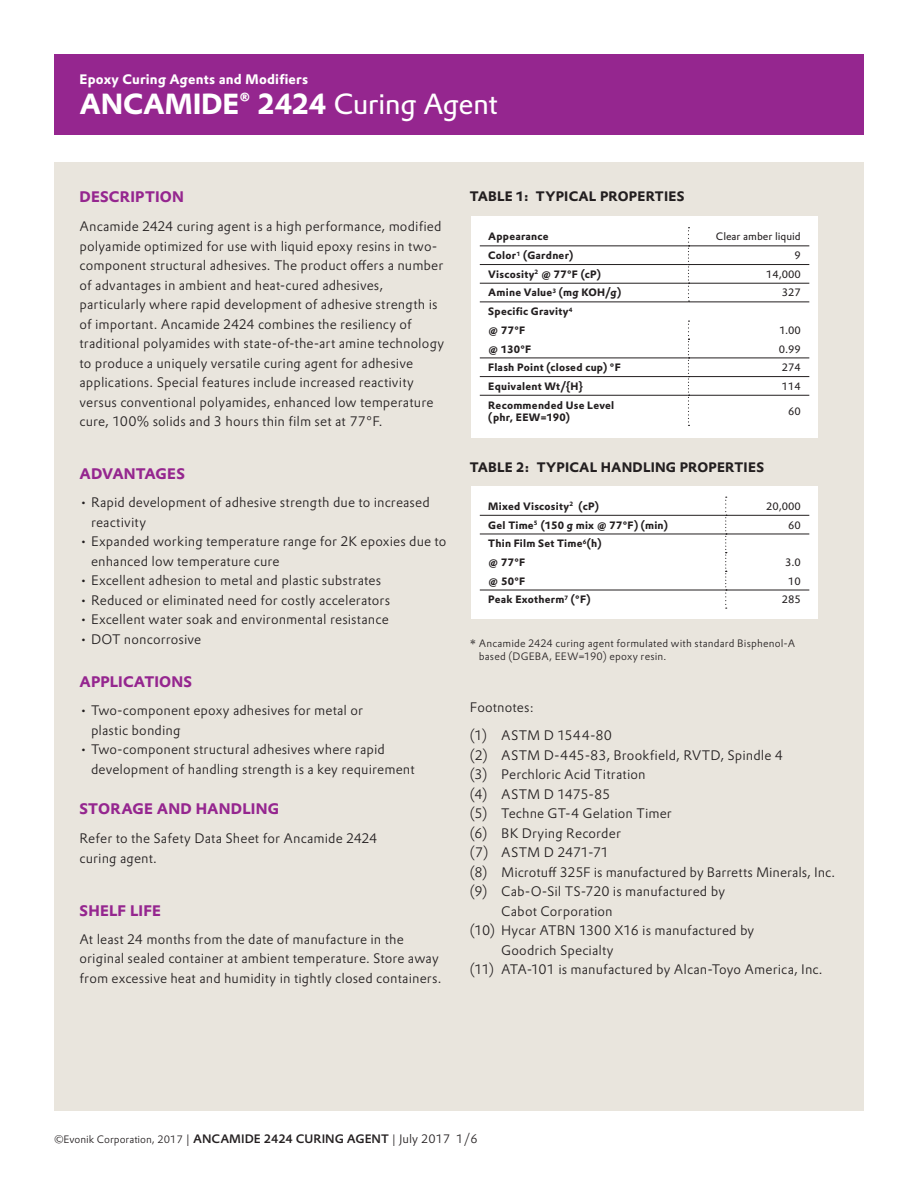
<style>
.page{position:relative;width:918px;height:1188px;background:#fff}
.page>*{position:absolute;margin:0;border:0;box-sizing:border-box;transform-origin:0 0}
.t1{font:700 28.5px "Evonik Prokyon";letter-spacing:-.005em;color:#fff}
.t2{font:700 15px "Evonik Prokyon";letter-spacing:.01em;color:#95268f}
.t3{font:300 13.5px/19.5px "Evonik Prokyon";letter-spacing:.01em;color:#231f20}
.t4{font:700 13.5px "Evonik Prokyon";letter-spacing:.01em;color:#231f20}
.t5{font:700 13.5px "Evonik Prokyon";letter-spacing:.015em;color:#fff}
.t6{font:700 10.5px/18.6px "Evonik Prokyon";letter-spacing:.02em;color:#231f20}
.t7{font:300 10.5px/13.5px "Evonik Prokyon";letter-spacing:.015em;color:#231f20}
.t8{font:10.5px "Evonik Prokyon";color:#231f20}
.s1{font-weight:400}
.s2{font-size:12px}
.s3{font-weight:500;font-size:12px}
</style>
<div class="page">
<div style="left:54px;top:54px;width:810px;height:81px;background:#95268f"></div>
<div style="left:54px;top:162px;width:810px;height:948px;background:#e9e5dd"></div>
<div style="left:471px;top:216px;width:347px;height:221px;background:#fff"></div>
<hr style="left:480px;top:376px;width:208px;height:1px;background:#231f20">
<hr style="left:480px;top:395px;width:208px;height:1px;background:#231f20">
<hr style="left:689px;top:376px;width:120px;height:1px;background:#231f20">
<hr style="left:689px;top:395px;width:120px;height:1px;background:#231f20">
<hr style="left:480px;top:246px;width:208px;height:1px;background:#231f20">
<hr style="left:480px;top:264px;width:208px;height:1px;background:#231f20">
<hr style="left:480px;top:283px;width:208px;height:1px;background:#231f20">
<hr style="left:480px;top:302px;width:209px;height:1px;background:#231f20">
<hr style="left:480px;top:358px;width:208px;height:1px;background:#231f20">
<hr style="left:689px;top:246px;width:120px;height:1px;background:#231f20">
<hr style="left:689px;top:264px;width:120px;height:1px;background:#231f20">
<hr style="left:689px;top:283px;width:120px;height:1px;background:#231f20">
<hr style="left:688px;top:302px;width:121px;height:1px;background:#231f20">
<hr style="left:689px;top:358px;width:120px;height:1px;background:#231f20">
<svg style="left:688px;top:227px;width:1px;height:75px"></svg>
<svg style="left:688px;top:321px;width:1px;height:105px"></svg>
<div style="left:471px;top:486px;width:347px;height:133px;background:#fff"></div>
<svg style="left:725px;top:497px;width:2px;height:112px"></svg>
<hr style="left:480px;top:515px;width:245px;height:1px;background:#231f20">
<hr style="left:480px;top:534px;width:245px;height:1px;background:#231f20">
<hr style="left:480px;top:590px;width:245px;height:1px;background:#231f20">
<hr style="left:726px;top:515px;width:83px;height:1px;background:#231f20">
<hr style="left:726px;top:534px;width:83px;height:1px;background:#231f20">
<hr style="left:726px;top:590px;width:83px;height:1px;background:#231f20">
<p class="t5" style="left:80px;top:69px;width:230px">Epoxy Curing Agents and Modifiers</p>
<h1 class="t1" style="left:80px;top:81px;width:420px">ANCAMIDE® 2424 <span class="s1">Curing Agent</span></h1>
<p class="t2" style="left:80px;top:185px;width:106px">DESCRIPTION</p>
<p class="t3" style="left:80px;top:216px;width:366px">Ancamide 2424 curing agent is a high performance, modified polyamide optimized for use with liquid epoxy resins in two&shy;component structural adhesives. The product offers a number of advantages in ambient and heat-cured adhesives, particularly where rapid development of adhesive strength is of important. Ancamide 2424 combines the resiliency of traditional polyamides with state-of-the-art amine technology to produce a uniquely versatile curing agent for adhesive applications. Special features include increased reactivity versus conventional polyamides, enhanced low temperature cure, 100% solids and 3 hours thin film set at 77°F.</p>
<p class="t2" style="left:80px;top:462px;width:107px">ADVANTAGES</p>
<p class="t3" style="left:91px;top:492px;width:340px;text-indent:-12px">• Rapid development of adhesive strength due to increased reactivity</p>
<p class="t3" style="left:91px;top:531px;width:357px;text-indent:-12px">• Expanded working temperature range for 2K epoxies due to enhanced low temperature cure</p>
<p class="t3" style="left:80px;top:570px;width:303px">• Excellent adhesion to metal and plastic substrates</p>
<p class="t3" style="left:80px;top:590px;width:312px">• Reduced or eliminated need for costly accelerators</p>
<p class="t3" style="left:80px;top:609px;width:311px">• Excellent water soak and environmental resistance</p>
<p class="t3" style="left:80px;top:628px;width:123px">• DOT noncorrosive</p>
<p class="t2" style="left:80px;top:670px;width:114px">APPLICATIONS</p>
<p class="t3" style="left:91px;top:700px;width:274px;text-indent:-12px">• Two-component epoxy adhesives for metal or plastic bonding</p>
<p class="t3" style="left:91px;top:739px;width:325px;text-indent:-12px">• Two-component structural adhesives where rapid development of handling strength is a key requirement</p>
<p class="t2" style="left:80px;top:797px;width:201px">STORAGE AND HANDLING</p>
<p class="t3" style="left:80px;top:828px;width:299px">Refer to the Safety Data Sheet for Ancamide 2424 curing agent.</p>
<p class="t2" style="left:80px;top:898px;width:83px">SHELF LIFE</p>
<p class="t3" style="left:80px;top:928px;width:363px">At least 24 months from the date of manufacture in the original sealed container at ambient temperature. Store away from excessive heat and humidity in tightly closed containers.</p>
<p class="t4" style="left:470px;top:186px;width:216px">TABLE 1: TYPICAL PROPERTIES</p>
<p class="t6" style="left:488px;top:227px;width:62px">Appearance</p>
<p class="t8" style="left:716px;top:229px;width:86px">Clear amber liquid</p>
<p class="t6" style="left:488px;top:245px;width:87px">Color<sup>1</sup> (Gardner)</p>
<p class="t8" style="left:794px;top:247px;width:8px">9</p>
<p class="t6" style="left:488px;top:264px;width:114px">Viscosity<sup>2</sup> @ 77°F (cP)</p>
<p class="t8" style="left:766px;top:266px;width:36px">14,000</p>
<p class="t6" style="left:488px;top:283px;width:134px">Amine Value<sup>3</sup> (mg KOH/g)</p>
<p class="t8" style="left:782px;top:285px;width:20px">327</p>
<p class="t6" style="left:488px;top:301px;width:86px">Specific Gravity<sup>4 </sup>@ 77°F</p>
<p class="t8" style="left:779px;top:322px;width:23px">1.00</p>
<p class="t6" style="left:488px;top:339px;width:44px">@ 130°F</p>
<p class="t8" style="left:779px;top:341px;width:24px">0.99</p>
<p class="t6" style="left:488px;top:357px;width:134px">Flash Point (closed cup) °F</p>
<p class="t8" style="left:782px;top:359px;width:20px">274</p>
<p class="t6" style="left:488px;top:376px;width:96px">Equivalent Wt/{H}</p>
<p class="t8" style="left:782px;top:378px;width:20px">114</p>
<p class="t6" style="left:488px;top:398px;width:128px;line-height:12px">Recommended Use Level (phr, EEW=190)</p>
<p class="t8" style="left:788px;top:403px;width:14px">60</p>
<p class="t4" style="left:470px;top:456px;width:296px">TABLE 2: TYPICAL HANDLING PROPERTIES</p>
<p class="t6" style="left:488px;top:496px;width:112px">Mixed Viscosity<sup>2</sup> (cP)</p>
<p class="t8" style="left:766px;top:498px;width:36px">20,000</p>
<p class="t6" style="left:488px;top:515px;width:181px">Gel Time<sup>5</sup> (150 g mix @ 77°F) (min)</p>
<p class="t8" style="left:788px;top:517px;width:14px">60</p>
<p class="t6" style="left:488px;top:533px;width:115px">Thin Film Set Time<sup>6</sup>(h) @ 77°F</p>
<p class="t8" style="left:785px;top:554px;width:17px">3.0</p>
<p class="t6" style="left:488px;top:571px;width:38px">@ 50°F</p>
<p class="t8" style="left:788px;top:573px;width:14px">10</p>
<p class="t6" style="left:488px;top:589px;width:104px">Peak Exotherm<sup>7</sup> (°F)</p>
<p class="t8" style="left:782px;top:591px;width:20px">285</p>
<p class="t7" style="left:479px;top:636px;width:318px;text-indent:-9px">* Ancamide 2424 curing agent formulated with standard Bisphenol-A based (DGEBA, EEW=190) epoxy resin.</p>
<p class="t3" style="left:470px;top:693px;width:144px;line-height:28px">Footnotes:<br>(1) ASTM D 1544-80</p>
<p class="t3" style="left:470px;top:744px;width:315px">(2) ASTM D-445-83, Brookfield, RVTD, Spindle 4</p>
<p class="t3" style="left:470px;top:764px;width:177px">(3) Perchloric Acid Titration</p>
<p class="t3" style="left:470px;top:783px;width:142px">(4) ASTM D 1475-85</p>
<p class="t3" style="left:470px;top:803px;width:204px">(5) Techne GT-4 Gelation Timer</p>
<p class="t3" style="left:470px;top:822px;width:153px">(6) BK Drying Recorder</p>
<p class="t3" style="left:470px;top:842px;width:141px">(7) ASTM D 2471-71</p>
<p class="t3" style="left:470px;top:861px;width:367px">(8) Microtuff 325F is manufactured by Barretts Minerals, Inc.</p>
<p class="t3" style="left:470px;top:881px;width:257px">(9) Cab-O-Sil TS-720 is manufactured by</p>
<p class="t3" style="left:501px;top:900px;width:113px">Cabot Corporation</p>
<p class="t3" style="left:470px;top:920px;width:286px">(10) Hycar ATBN 1300 X16 is manufactured by</p>
<p class="t3" style="left:501px;top:939px;width:114px">Goodrich Specialty</p>
<p class="t3" style="left:470px;top:959px;width:354px">(11) ATA-101 is manufactured by Alcan-Toyo America, Inc.</p>
<p class="t7" style="left:54px;top:1132px;width:425px">©Evonik Corporation, 2017 <span class="s2">|</span> <span class="s3">ANCAMIDE 2424 CURING AGENT</span> <span class="s2">| July 2017 1/6</span></p>
</div>
